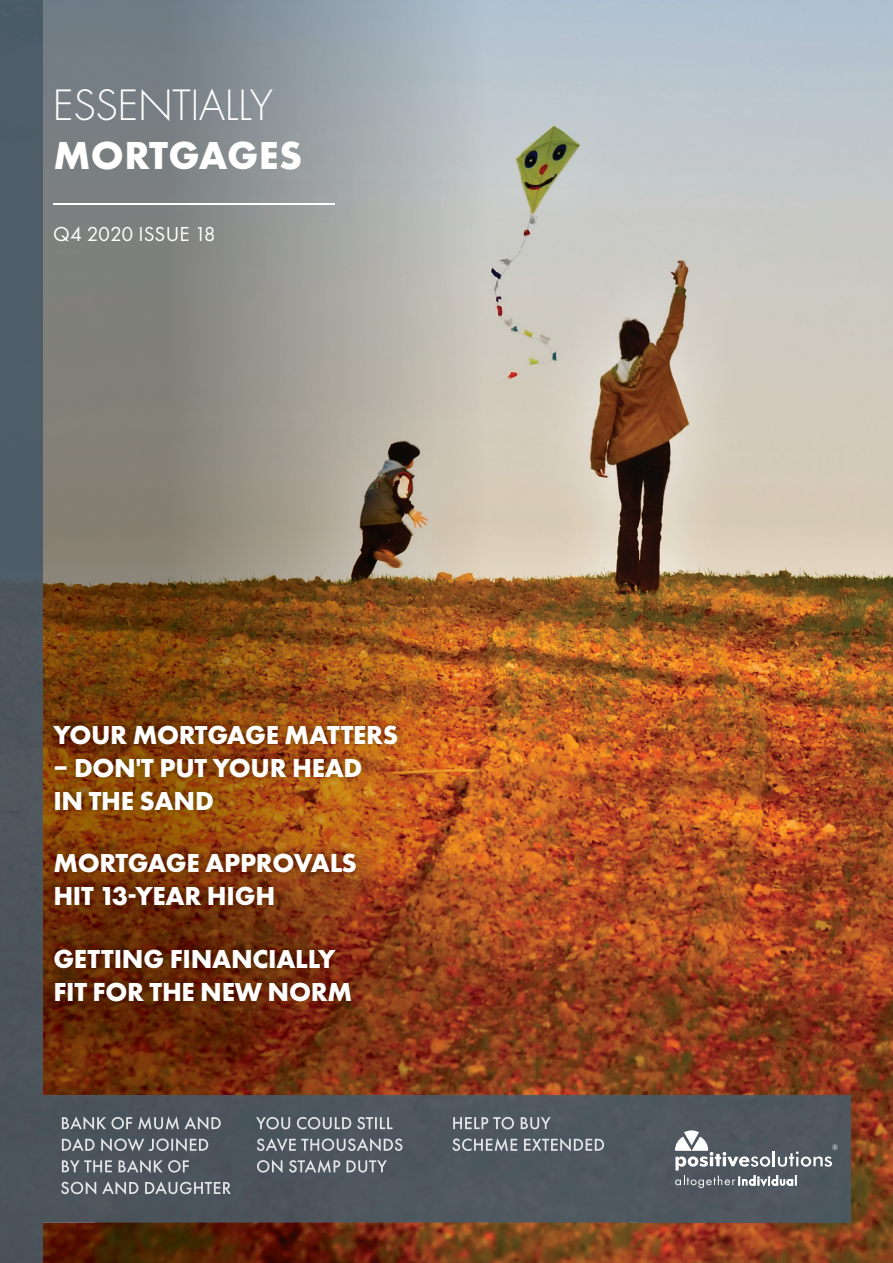
<style>
.page{position:relative;width:893px;height:1263px;background:#fff}
.page>*{position:absolute;margin:0;border:0;box-sizing:border-box;transform-origin:0 0}
.t1{font:300 40.5px "Futura LT";color:#fff}
.t2{font:700 40.5px "Futura PT";letter-spacing:.01em;color:#fff}
.t3{font:700 27px/33px "Futura PT";letter-spacing:-.01em;color:#fff}
.t4{font:21px "Futura PT";color:#fff}
</style>
<div class="page">
<img style="left:842px;top:0;width:51px;height:1263px">
<img style="left:43px;top:0;width:479px;height:736px">
<img style="left:522px;top:0;width:320px;height:1095px">
<img style="left:43px;top:736px;width:52px;height:527px">
<img style="left:363px;top:736px;width:160px;height:359px">
<img style="left:95px;top:1009px;width:268px;height:86px">
<img style="left:629px;top:1222px;width:53px;height:41px">
<img style="left:95px;top:1222px;width:534px;height:41px">
<img style="left:682px;top:1222px;width:160px;height:41px">
<img style="left:0;top:0;width:43px;height:1263px">
<div style="left:43px;top:1095px;width:807px;height:127px;background:#4e565e"></div>
<img style="left:62px;top:1116px;width:160px;height:14px">
<img style="left:62px;top:1138px;width:147px;height:13px">
<img style="left:62px;top:1159px;width:128px;height:14px">
<img style="left:61px;top:1181px;width:170px;height:14px">
<img style="left:256px;top:1117px;width:137px;height:12px">
<img style="left:257px;top:1138px;width:146px;height:13px">
<img style="left:257px;top:1159px;width:130px;height:14px">
<img style="left:453px;top:1117px;width:98px;height:12px">
<img style="left:452px;top:1138px;width:152px;height:13px">
<hr style="left:53px;top:203px;width:282px;height:2px;background:#fff">
<img style="left:46px;top:717px;width:359px;height:292px">
<svg style="left:675px;top:1130px;width:163px;height:58px;background:#6e757b"></svg>
<h1 class="t1" style="left:53px;top:81px;width:221px">ESSENTIALLY</h1>
<h1 class="t2" style="left:53px;top:129px;width:250px">MORTGAGES</h1>
<p class="t4" style="left:53px;top:222px;width:164px">Q4 2020 ISSUE 18</p>
<p class="t3" style="left:53px;top:717px;width:346px">YOUR MORTGAGE MATTERS</p>
<p class="t3" style="left:53px;top:750px;width:311px">– DON'T PUT YOUR HEAD<br>IN THE SAND</p>
<p class="t3" style="left:53px;top:846px;width:305px">MORTGAGE APPROVALS<br>HIT 13-YEAR HIGH</p>
<p class="t3" style="left:53px;top:941px;width:300px">GETTING FINANCIALLY<br>FIT FOR THE NEW NORM</p>
</div>
